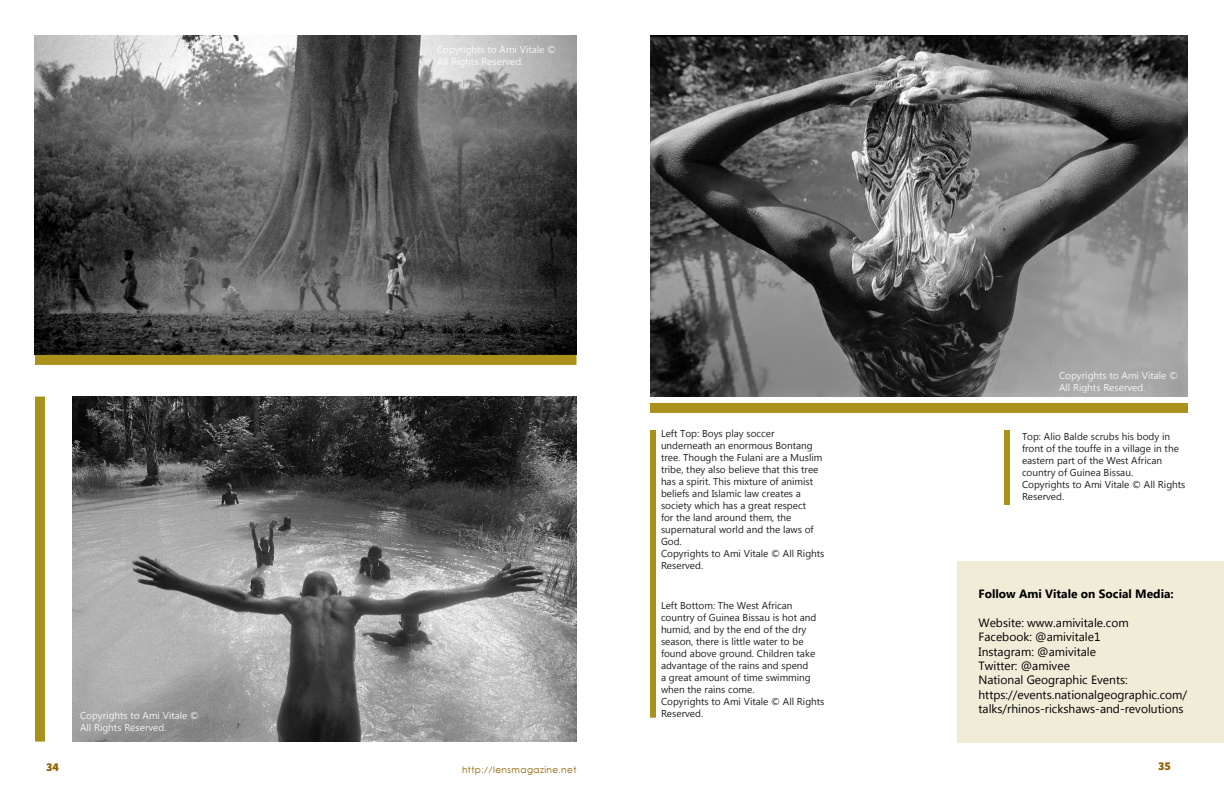
<style>
.page{position:relative;width:1224px;height:792px;background:#fff}
.page>*{position:absolute;margin:0;border:0;box-sizing:border-box;transform-origin:0 0}
.t1{font:12px/14.4px "Myanmar Text";color:#000}
.t2{font:700 12px "Myanmar Text";color:#000}
.t3{font:900 12px "Source Sans Pro";color:#915f00}
.t4{font:10px/12px "Myanmar Text";color:#000}
.t5{font:10px/12px "Myanmar Text";color:#fff}
.t6{font:9px "Levenim";letter-spacing:.05em;color:#915f00}
</style>
<div class="page">
<div style="left:957px;top:561px;width:267px;height:181px;background:#f0ecd8"></div>
<img style="left:35px;top:36px;width:541px;height:319px">
<img style="left:650px;top:36px;width:538px;height:361px">
<img style="left:73px;top:396px;width:503px;height:346px">
<div style="left:650px;top:403px;width:538px;height:10px;background:#a9911c"></div>
<div style="left:35px;top:355px;width:541px;height:10px;background:#a9911c"></div>
<div style="left:35px;top:397px;width:10px;height:345px;background:#a9911c"></div>
<div style="left:650px;top:430px;width:6px;height:288px;background:#a9911c"></div>
<div style="left:1004px;top:430px;width:6px;height:75px;background:#a9911c"></div>
<p class="t5" style="left:437px;top:44px;width:121px">Copyrights to Ami Vitale ©<br>All Rights Reserved.</p>
<p class="t5" style="left:80px;top:710px;width:121px">Copyrights to Ami Vitale ©<br>All Rights Reserved.</p>
<p class="t3" style="left:46px;top:759px;width:14px">34</p>
<p class="t6" style="left:462px;top:765px;width:116px">http://lensmagazine.net</p>
<p class="t4" style="left:661px;top:427px;width:165px">Left Top: Boys play soccer underneath an enormous Bontang tree. Though the Fulani are a Muslim tribe, they also believe that this tree has a spirit. This mixture of animist beliefs and Islamic law creates a society which has a great respect<br>for the land around them, the supernatural world and the laws of<br>God.<br>Copyrights to Ami Vitale © All Rights<br>Reserved.</p>
<p class="t4" style="left:661px;top:599px;width:165px">Left Bottom: The West African country of Guinea Bissau is hot and humid, and by the end of the dry season, there is little water to be found above ground. Children take advantage of the rains and spend<br>a great amount of time swimming when the rains come.<br>Copyrights to Ami Vitale © All Rights<br>Reserved.</p>
<p class="t5" style="left:1059px;top:369px;width:121px">Copyrights to Ami Vitale ©<br>All Rights Reserved.</p>
<p class="t4" style="left:1022px;top:430px;width:165px">Top: Alio Balde scrubs his body in front of the touffe in a village in the eastern part of the West African country of Guinea Bissau.<br>Copyrights to Ami Vitale © All Rights<br>Reserved.</p>
<p class="t2" style="left:978px;top:587px;width:197px">Follow Ami Vitale on Social Media:</p>
<p class="t1" style="left:978px;top:615px;width:152px">Website: www.amivitale.com<br>Facebook: @amivitale1<br>Instagram: @amivitale<br>Twitter: @amivee</p>
<p class="t1" style="left:978px;top:673px;width:210px">National Geographic Events: https://events.nationalgeographic.com/ talks/rhinos-rickshaws-and-revolutions</p>
<p class="t3" style="left:1158px;top:758px;width:14px">35</p>
</div>
